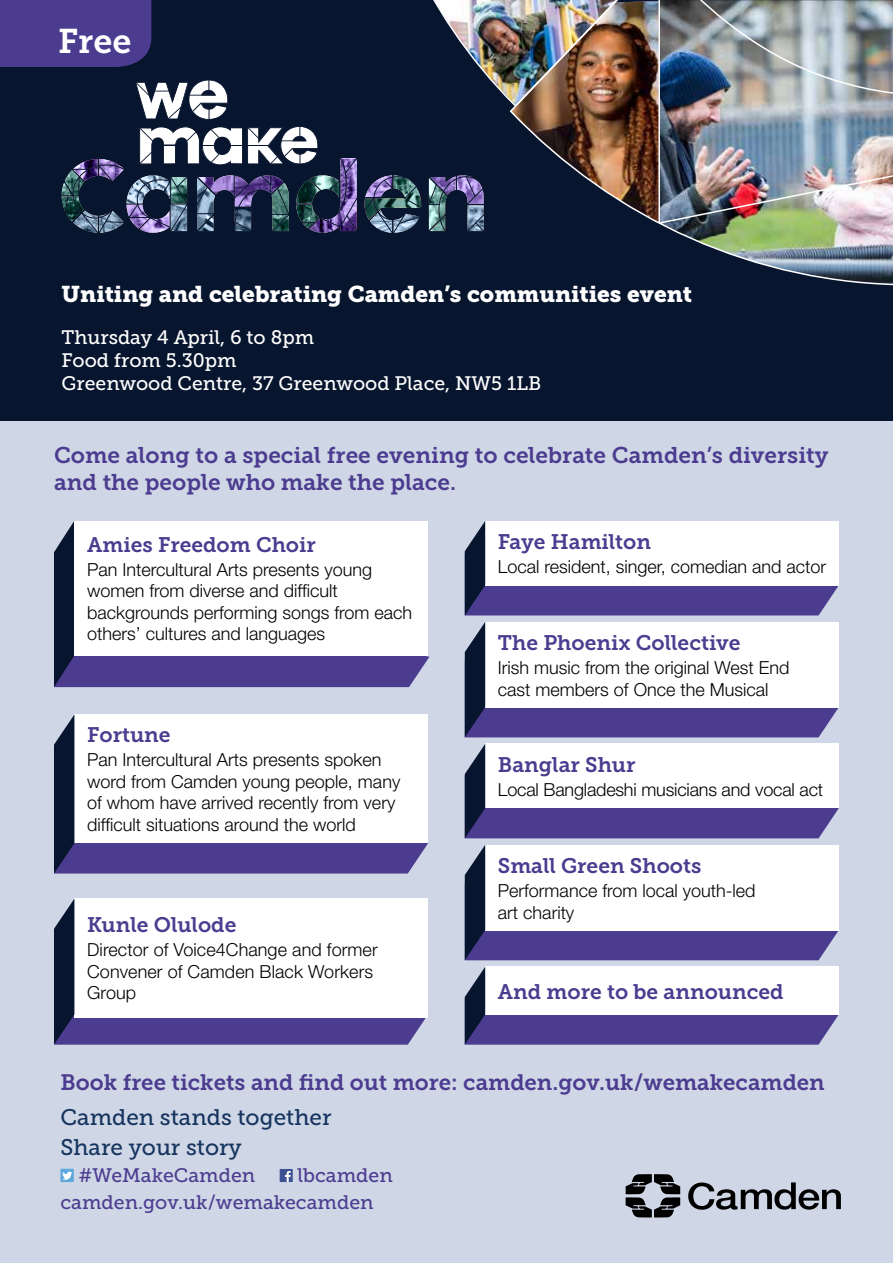
<style>
.page{position:relative;width:893px;height:1263px;background:#fff}
.page>*{position:absolute;margin:0;border:0;box-sizing:border-box;transform-origin:0 0}
.t1{font:34.2px "Museo Slab 700";color:#fff}
.t2{font:22.65px/27.2px "Museo Slab 700";color:#4c3c90}
.t3{font:22.65px "Museo Slab 900";color:#fff}
.t4{font:22.5px/30.2px "Museo Slab 500";color:#16345f}
.t5{font:22.2px "Museo Slab 700";color:#4c3c90}
.t6{font:21px "Museo Slab 700";color:#4c3c90}
.t7{font:19.5px/23.4px "Museo Slab 500";color:#fff}
.t8{font:19.5px/27.2px "Museo Slab 500";color:#4c3c90}
.t9{font:300 18px/21.6px "Helvetica Neue";color:#000}
</style>
<div class="page">
<div style="left:0;top:407px;width:893px;height:856px;background:#cfd7e6"></div>
<div style="left:0;top:0;width:893px;height:421px;background:#08152e"></div>
<svg style="left:465px;top:622px;width:374px;height:115px;background:#c9c6db"></svg>
<svg style="left:465px;top:845px;width:374px;height:115px;background:#c9c6db"></svg>
<svg style="left:54px;top:898px;width:374px;height:147px;background:#d4d2e2"></svg>
<svg style="left:465px;top:521px;width:374px;height:94px;background:#c0bcd6"></svg>
<svg style="left:465px;top:744px;width:374px;height:94px;background:#bfbad5"></svg>
<svg style="left:465px;top:967px;width:374px;height:78px;background:#b5b0cf"></svg>
<svg style="left:54px;top:714px;width:374px;height:159px;background:#d3d1e1"></svg>
<div style="left:60px;top:1169px;width:14px;height:13px;background:#5da8dd"></div>
<svg style="left:62px;top:1172px;width:10px;height:8px"></svg>
<div style="left:280px;top:1169px;width:13px;height:13px;background:#3e5293"></div>
<svg style="left:285px;top:1171px;width:6px;height:11px"></svg>
<svg style="left:688px;top:1182px;width:153px;height:28px"></svg>
<svg style="left:626px;top:1174px;width:54px;height:43px"></svg>
<svg style="left:54px;top:521px;width:375px;height:166px;background:#443a80"></svg>
<div style="left:74px;top:521px;width:354px;height:135px;background:#fff"></div>
<img style="left:677px;top:0;width:216px;height:286px">
<img style="left:0;top:0;width:689px;height:233px">
<h1 class="t1" style="left:58px;top:21px;width:75px">Free</h1>
<p class="t3" style="left:62px;top:281px;width:632px">Uniting and celebrating Camden’s communities event</p>
<p class="t7" style="left:62px;top:325px;width:481px">Thursday 4 April, 6 to 8pm<br>Food from 5.30pm<br>Greenwood Centre, 37 Greenwood Place, NW5 1LB</p>
<p class="t2" style="left:54px;top:441px;width:776px">Come along to a special free evening to celebrate Camden’s diversity and the people who make the place.</p>
<p class="t6" style="left:87px;top:533px;width:230px">Amies Freedom Choir</p>
<p class="t9" style="left:87px;top:558px;width:327px">Pan Intercultural Arts presents young women from diverse and difficult backgrounds performing songs from each others’ cultures and languages</p>
<p class="t6" style="left:87px;top:723px;width:85px">Fortune</p>
<p class="t9" style="left:87px;top:748px;width:315px">Pan Intercultural Arts presents spoken word from Camden young people, many of whom have arrived recently from very difficult situations around the world</p>
<p class="t6" style="left:87px;top:913px;width:151px">Kunle Olulode</p>
<p class="t9" style="left:87px;top:938px;width:292px">Director of Voice4Change and former<br>Convener of Camden Black Workers<br>Group</p>
<p class="t6" style="left:498px;top:530px;width:155px">Faye Hamilton</p>
<p class="t9" style="left:498px;top:556px;width:330px">Local resident, singer, comedian and actor</p>
<p class="t6" style="left:498px;top:631px;width:244px">The Phoenix Collective</p>
<p class="t9" style="left:498px;top:656px;width:293px">Irish music from the original West End cast members of Once the Musical</p>
<p class="t6" style="left:498px;top:753px;width:139px">Banglar Shur</p>
<p class="t9" style="left:498px;top:778px;width:327px">Local Bangladeshi musicians and vocal act</p>
<p class="t6" style="left:498px;top:854px;width:205px">Small Green Shoots</p>
<p class="t9" style="left:498px;top:879px;width:259px">Performance from local youth-led art charity</p>
<p class="t6" style="left:498px;top:979px;width:287px">And more to be announced</p>
<p class="t5" style="left:60px;top:1070px;width:766px">Book free tickets and find out more: camden.gov.uk/wemakecamden</p>
<p class="t4" style="left:60px;top:1102px;width:273px">Camden stands together<br>Share your story</p>
<p class="t8" style="left:79px;top:1162px;width:178px">#WeMakeCamden</p>
<p class="t8" style="left:60px;top:1162px;width:334px;text-indent:237px">lbcamden camden.gov.uk/wemakecamden</p>
</div>
